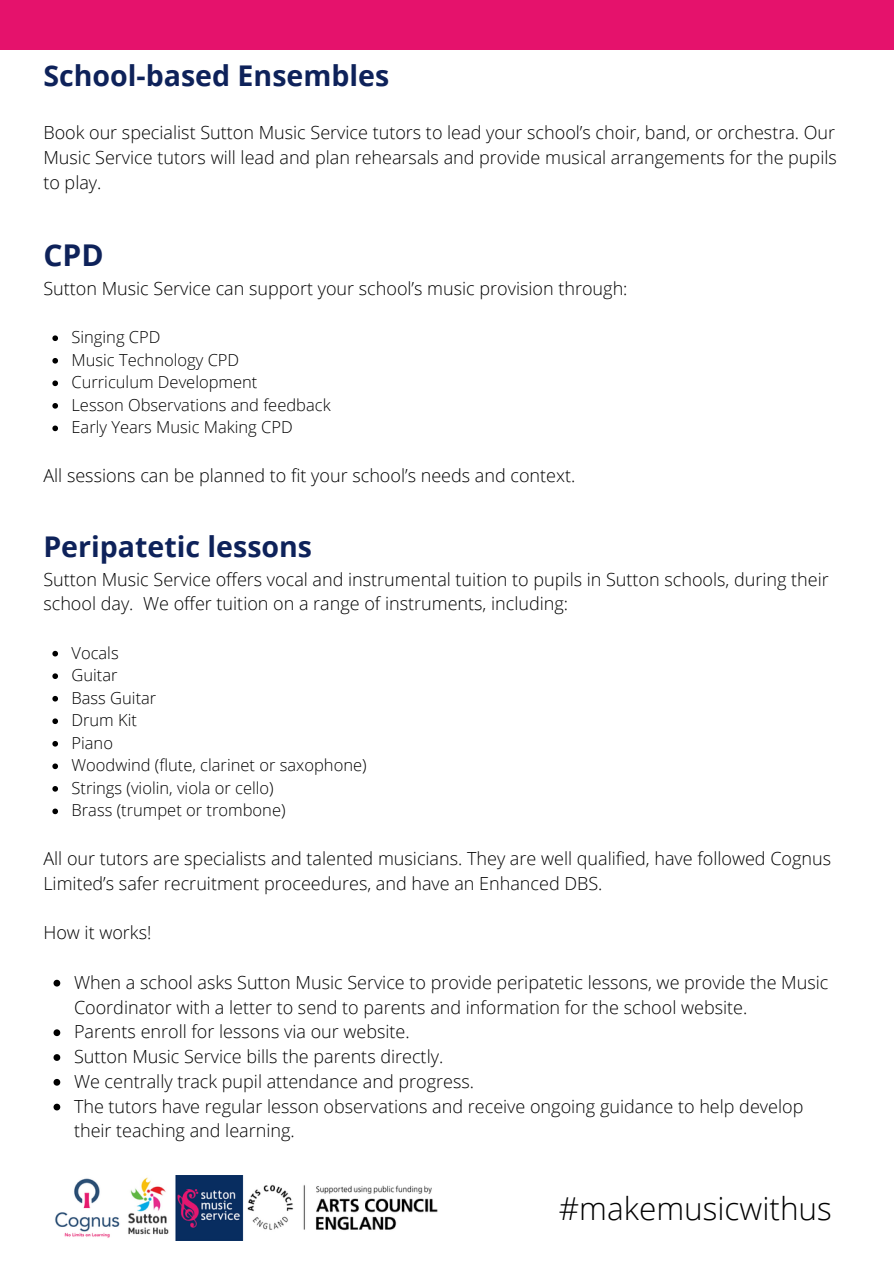
<style>
.page{position:relative;width:894px;height:1264px;background:#fff}
.page>*{position:absolute;margin:0;border:0;box-sizing:border-box;transform-origin:0 0}
.t1{font:300 31.5px "Open Sans";color:#000}
.t2{font:700 30px "Open Sans";color:#0e225a}
.t3{font:700 28.5px "Open Sans";color:#0e225a}
.t4{font:300 18px/24.8px "Open Sans";color:#000}
.t5{font:300 16.5px "Open Sans";color:#000}
</style>
<div class="page">
<svg style="left:52px;top:335px;width:6px;height:6px"></svg>
<svg style="left:52px;top:358px;width:6px;height:5px"></svg>
<svg style="left:52px;top:380px;width:6px;height:6px"></svg>
<svg style="left:52px;top:403px;width:6px;height:5px"></svg>
<svg style="left:52px;top:425px;width:6px;height:6px"></svg>
<svg style="left:52px;top:651px;width:6px;height:5px"></svg>
<svg style="left:52px;top:673px;width:6px;height:6px"></svg>
<svg style="left:52px;top:696px;width:6px;height:5px"></svg>
<svg style="left:52px;top:718px;width:6px;height:6px"></svg>
<svg style="left:52px;top:741px;width:6px;height:5px"></svg>
<svg style="left:52px;top:763px;width:6px;height:6px"></svg>
<svg style="left:52px;top:786px;width:6px;height:5px"></svg>
<svg style="left:52px;top:808px;width:6px;height:6px"></svg>
<svg style="left:53px;top:979px;width:7px;height:7px"></svg>
<svg style="left:53px;top:1029px;width:7px;height:7px"></svg>
<svg style="left:53px;top:1054px;width:7px;height:6px"></svg>
<svg style="left:53px;top:1078px;width:7px;height:7px"></svg>
<svg style="left:53px;top:1103px;width:7px;height:7px"></svg>
<div style="left:0;top:0;width:893px;height:50px;background:#e5126c"></div>
<img style="left:55px;top:1175px;width:383px;height:65px">
<p class="t3" style="left:43px;top:56px;width:347px">School-based Ensembles</p>
<p class="t4" style="left:43px;top:120px;width:794px;text-align:justify">Book our specialist Sutton Music Service tutors to lead your school’s choir, band, or orchestra. Our Music Service tutors will lead and plan rehearsals and provide musical arrangements for the pupils to play.</p>
<p class="t2" style="left:43px;top:233px;width:62px">CPD</p>
<p class="t4" style="left:43px;top:275px;width:585px">Sutton Music Service can support your school’s music provision through:</p>
<p class="t5" style="left:71px;top:326px;width:91px">Singing CPD</p>
<p class="t5" style="left:71px;top:348px;width:169px">Music Technology CPD</p>
<p class="t5" style="left:71px;top:371px;width:187px">Curriculum Development</p>
<p class="t5" style="left:71px;top:393px;width:260px">Lesson Observations and feedback</p>
<p class="t5" style="left:71px;top:416px;width:223px">Early Years Music Making CPD</p>
<p class="t4" style="left:43px;top:462px;width:533px">All sessions can be planned to fit your school’s needs and context.</p>
<p class="t3" style="left:43px;top:527px;width:270px">Peripatetic lessons</p>
<p class="t4" style="left:43px;top:566px;width:786px">Sutton Music Service offers vocal and instrumental tuition to pupils in Sutton schools, during their school day. We offer tuition on a range of instruments, including:</p>
<p class="t5" style="left:71px;top:641px;width:49px">Vocals</p>
<p class="t5" style="left:71px;top:663px;width:48px">Guitar</p>
<p class="t5" style="left:71px;top:686px;width:86px">Bass Guitar</p>
<p class="t5" style="left:71px;top:708px;width:67px">Drum Kit</p>
<p class="t5" style="left:71px;top:731px;width:43px">Piano</p>
<p class="t5" style="left:71px;top:753px;width:296px">Woodwind (flute, clarinet or saxophone)</p>
<p class="t5" style="left:71px;top:776px;width:204px">Strings (violin, viola or cello)</p>
<p class="t5" style="left:71px;top:798px;width:215px">Brass (trumpet or trombone)</p>
<p class="t4" style="left:43px;top:845px;width:789px">All our tutors are specialists and talented musicians. They are well qualified, have followed Cognus<br>Limited’s safer recruitment proceedures, and have an Enhanced DBS.</p>
<p class="t4" style="left:43px;top:919px;width:109px">How it works!</p>
<p class="t4" style="left:74px;top:969px;width:755px">When a school asks Sutton Music Service to provide peripatetic lessons, we provide the Music<br>Coordinator with a letter to send to parents and information for the school website.</p>
<p class="t4" style="left:74px;top:1018px;width:337px">Parents enroll for lessons via our website.</p>
<p class="t4" style="left:74px;top:1043px;width:370px">Sutton Music Service bills the parents directly.</p>
<p class="t4" style="left:74px;top:1068px;width:401px">We centrally track pupil attendance and progress.</p>
<p class="t4" style="left:74px;top:1093px;width:730px">The tutors have regular lesson observations and receive ongoing guidance to help develop their teaching and learning.</p>
<p class="t1" style="left:558px;top:1186px;width:274px">#makemusicwithus</p>
</div>
